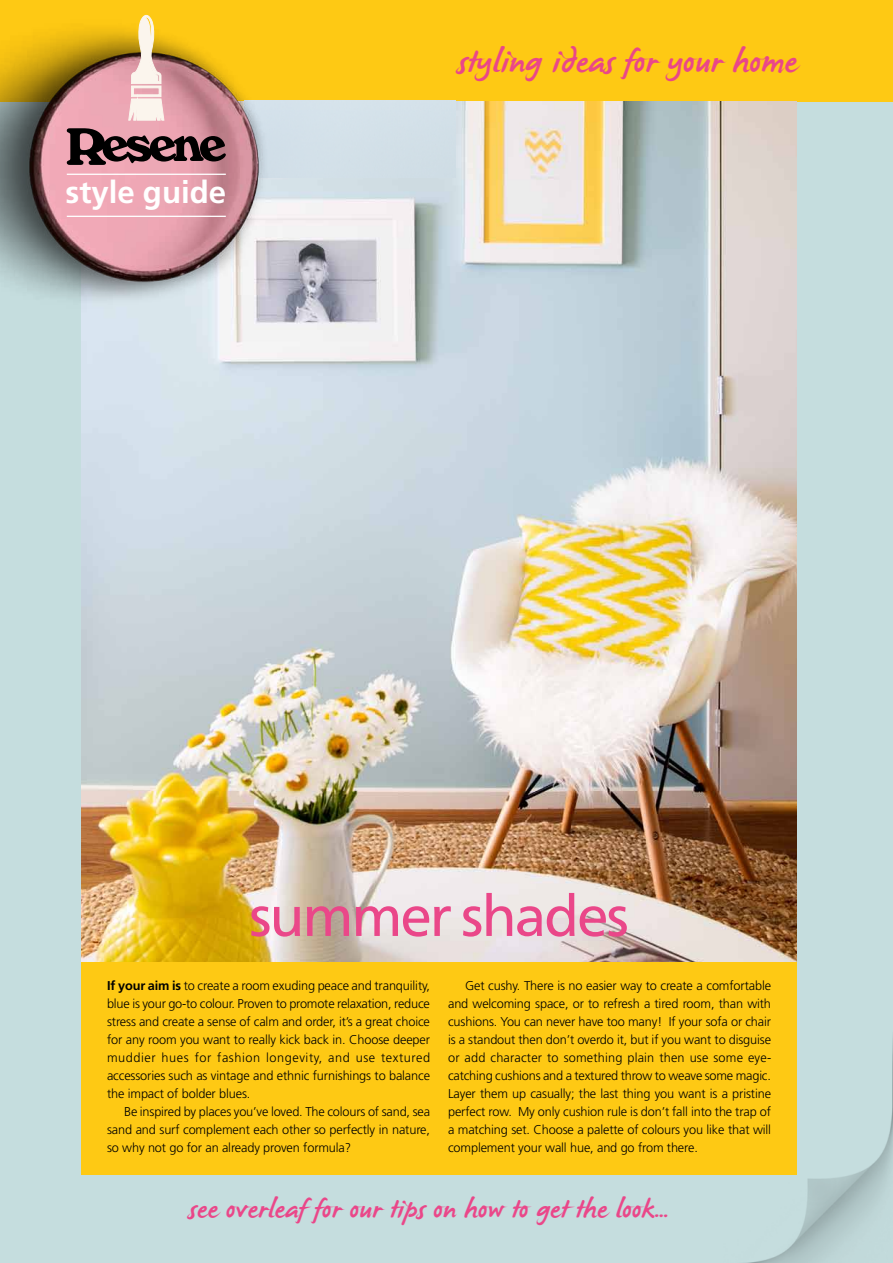
<style>
.page{position:relative;width:893px;height:1263px;background:#fff}
.page>*{position:absolute;margin:0;border:0;box-sizing:border-box;transform-origin:0 0}
.t1{font:56.85px "Frutiger Neue LT Pro";letter-spacing:-.04em;color:#ea4789}
.t2{font:33px "James Paul";color:#ea4789}
.t3{font:700 31.2px "Frutiger";color:#fff}
.t4{font:27px "James Paul";color:#ea4789}
.t5{font:300 12.75px/18px "Frutiger";letter-spacing:-.01em;color:#000;text-align:justify}
.s1{font-weight:700}
</style>
<div class="page">
<div style="left:0;top:100px;width:893px;height:1163px;background:#c5ddde"></div>
<img style="left:747px;top:1038px;width:146px;height:225px">
<div style="left:0;top:0;width:893px;height:102px;background:#fec914"></div>
<img style="left:82px;top:102px;width:715px;height:860px">
<div style="left:276px;top:101px;width:179px;height:77px;background:#d3e0e9"></div>
<div style="left:82px;top:962px;width:715px;height:213px;background:#fec914"></div>
<div style="left:0;top:10px;width:270px;height:306px;background:#000;opacity:.5"></div>
<img style="left:0;top:10px;width:276px;height:298px">
<svg style="left:129px;top:14px;width:35px;height:106px;background:#e9cda4"></svg>
<svg style="left:67px;top:128px;width:159px;height:37px;background:#755258"></svg>
<hr style="left:67px;top:174px;width:159px;height:1px;background:#fff">
<hr style="left:67px;top:216px;width:159px;height:1px;background:#fff">
<h3 class="t3" style="left:66px;top:174px;width:162px">style guide</h3>
<h2 class="t2" style="left:457px;top:45px;width:341px">styling ideas for your home</h2>
<h1 class="t1" style="left:249px;top:881px;width:382px">summer shades</h1>
<p class="t5" style="left:107px;top:977px;width:325px"><span class="s1">If your aim is</span> to create a room exuding peace and tranquility, blue is your go-to colour. Proven to promote relaxation, reduce stress and create a sense of calm and order, it’s a great choice for any room you want to really kick back in. Choose deeper muddier hues for fashion longevity, and use textured accessories such as vintage and ethnic furnishings to balance the impact of bolder blues.</p>
<p class="t5" style="left:107px;top:1103px;width:324px;text-indent:17px">Be inspired by places you’ve loved. The colours of sand, sea sand and surf complement each other so perfectly in nature, so why not go for an already proven formula?</p>
<p class="t5" style="left:448px;top:977px;width:325px;text-indent:17px">Get cushy. There is no easier way to create a comfortable and welcoming space, or to refresh a tired room, than with cushions. You can never have too many! If your sofa or chair is a standout then don’t overdo it, but if you want to disguise or add character to something plain then use some eye&shy;catching cushions and a textured throw to weave some magic.<br>Layer them up casually; the last thing you want is a pristine perfect row. My only cushion rule is don’t fall into the trap of a matching set. Choose a palette of colours you like that will complement your wall hue, and go from there.</p>
<h3 class="t4" style="left:189px;top:1196px;width:481px">see overleaf for our tips on how to get the look…</h3>
</div>
